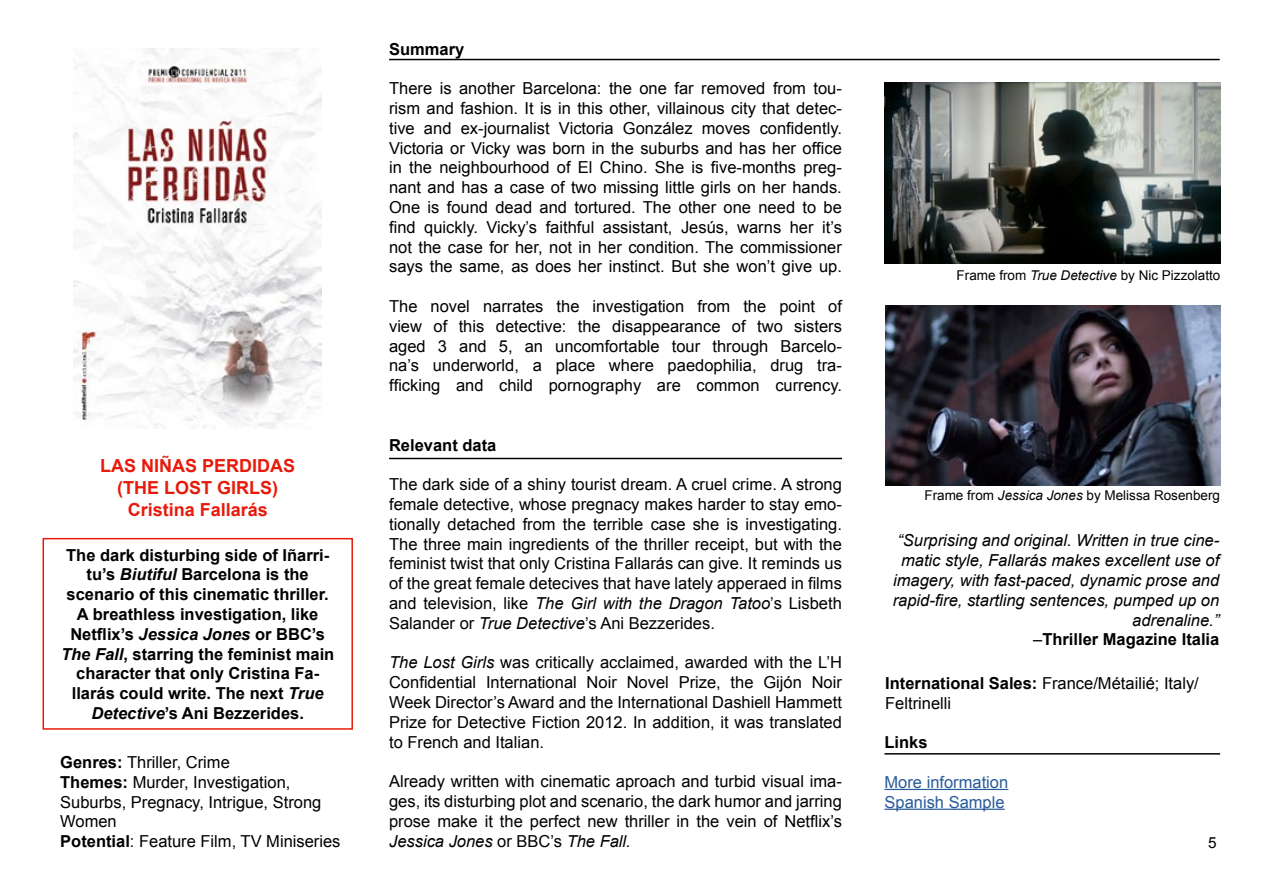
<style>
.page{position:relative;width:1263px;height:893px;background:#fff}
.page>*{position:absolute;margin:0;border:0;box-sizing:border-box;transform-origin:0 0}
.t1{font:700 18px/21.6px "Arial";color:#e71b0c;text-align:center}
.t2{font:16.5px/19.8px "Arial";color:#000;text-align:justify}
.t3{font:700 16.5px/19.8px "Arial";color:#000;text-align:center}
.t4{font:italic 16.5px/19.8px "Arial";color:#000;text-align:right}
.t5{font:16.5px/19.8px "Arial";color:#275b9b}
.t6{font:15.3px "Arial";color:#000}
.t7{font:13.5px "Arial";color:#000}
.s1{font-style:italic}
.s2{font-weight:700}
.s3{font-weight:700;font-style:normal}
</style>
<div class="page">
<img style="left:74px;top:48px;width:248px;height:380px">
<hr style="left:389px;top:59px;width:831px;height:1px;background:#000">
<hr style="left:389px;top:458px;width:453px;height:1px;background:#000">
<div style="left:43px;top:538px;width:310px;height:192px;border:2px solid #e71b0c"></div>
<img style="left:885px;top:82px;width:335px;height:182px">
<img style="left:885px;top:305px;width:335px;height:181px">
<hr style="left:884px;top:789px;width:124px;height:1px;background:#275b9b">
<hr style="left:884px;top:809px;width:121px;height:1px;background:#275b9b">
<hr style="left:884px;top:753px;width:336px;height:2px;background:#000">
<p class="t1" style="left:100px;top:456px;width:197px">LAS NIÑAS PERDIDAS (THE LOST GIRLS)<br>Cristina Fallarás</p>
<p class="t3" style="left:61px;top:545px;width:275px">The dark disturbing side of Iñarri&shy;tu’s <span class="s1">Biutiful</span> Barcelona is the scenario of this cinematic thriller.<br>A breathless investigation, like Netflix’s <span class="s1">Jessica Jones</span> or BBC’s <span class="s1">The Fall</span>, starring the feminist main character that only Cristina Fa&shy;llarás could write. The next <span class="s1">True Detective</span>’s Ani Bezzerides.</p>
<p class="t2" style="left:60px;top:752px;width:282px;text-align:left"><span class="s2">Genres:</span> Thriller, Crime<br><span class="s2">Themes:</span> Murder, Investigation,<br>Suburbs, Pregnacy, Intrigue, Strong<br>Women<br><span class="s2">Potential</span>: Feature Film, TV Miniseries</p>
<p class="t3" style="left:389px;top:39px;width:77px">Summary</p>
<p class="t2" style="left:389px;top:79px;width:454px">There is another Barcelona: the one far removed from tou&shy;rism and fashion. It is in this other, villainous city that detec&shy;tive and ex-journalist Victoria González moves confidently.<br>Victoria or Vicky was born in the suburbs and has her office in the neighbourhood of El Chino. She is five-months preg&shy;nant and has a case of two missing little girls on her hands.<br>One is found dead and tortured. The other one need to be find quickly. Vicky’s faithful assistant, Jesús, warns her it’s not the case for her, not in her condition. The commissioner says the same, as does her instinct. But she won’t give up.</p>
<p class="t2" style="left:389px;top:296px;width:454px">The novel narrates the investigation from the point of view of this detective: the disappearance of two sisters aged 3 and 5, an uncomfortable tour through Barcelo&shy;na’s underworld, a place where paedophilia, drug tra&shy;fficking and child pornography are common currency.</p>
<p class="t3" style="left:389px;top:435px;width:109px">Relevant data</p>
<p class="t2" style="left:389px;top:475px;width:454px">The dark side of a shiny tourist dream. A cruel crime. A strong female detective, whose pregnacy makes harder to stay emo&shy;tionally detached from the terrible case she is investigating.<br>The three main ingredients of the thriller receipt, but with the feminist twist that only Cristina Fallarás can give. It reminds us of the great female detecives that have lately apperaed in films and television, like <span class="s1">The Girl with the Dragon Tatoo</span>’s Lisbeth Salander or <span class="s1">True Detective</span>’s Ani Bezzerides.</p>
<p class="t2" style="left:389px;top:653px;width:454px"><span class="s1">The Lost Girls</span> was critically acclaimed, awarded with the L’H Confidential International Noir Novel Prize, the Gijón Noir Week Director’s Award and the International Dashiell Hammett Prize for Detective Fiction 2012. In addition, it was translated to French and Italian.</p>
<p class="t2" style="left:389px;top:772px;width:454px">Already written with cinematic aproach and turbid visual ima&shy;ges, its disturbing plot and scenario, the dark humor and jarring prose make it the perfect new thriller in the vein of Netflix’s <span class="s1">Jessica Jones</span> or BBC’s <span class="s1">The Fall.</span></p>
<p class="t7" style="left:956px;top:266px;width:265px">Frame from <span class="s1">True Detective</span> by Nic Pizzolatto</p>
<p class="t7" style="left:924px;top:486px;width:297px">Frame from <span class="s1">Jessica Jones</span> by Melissa Rosenberg</p>
<p class="t4" style="left:893px;top:531px;width:328px">“Surprising and original. Written in true cine&shy;matic style, Fallarás makes excellent use of imagery, with fast-paced, dynamic prose and rapid-fire, startling sentences, pumped up on adrenaline.”<br>–<span class="s3">Thriller Magazine Italia</span></p>
<p class="t2" style="left:885px;top:673px;width:315px"><span class="s2">International Sales:</span> France/Métailié; Italy/<br>Feltrinelli</p>
<p class="t3" style="left:884px;top:733px;width:45px">Links</p>
<p class="t5" style="left:884px;top:772px;width:125px">More information<br>Spanish Sample</p>
<p class="t6" style="left:1208px;top:833px;width:10px">5</p>
</div>
